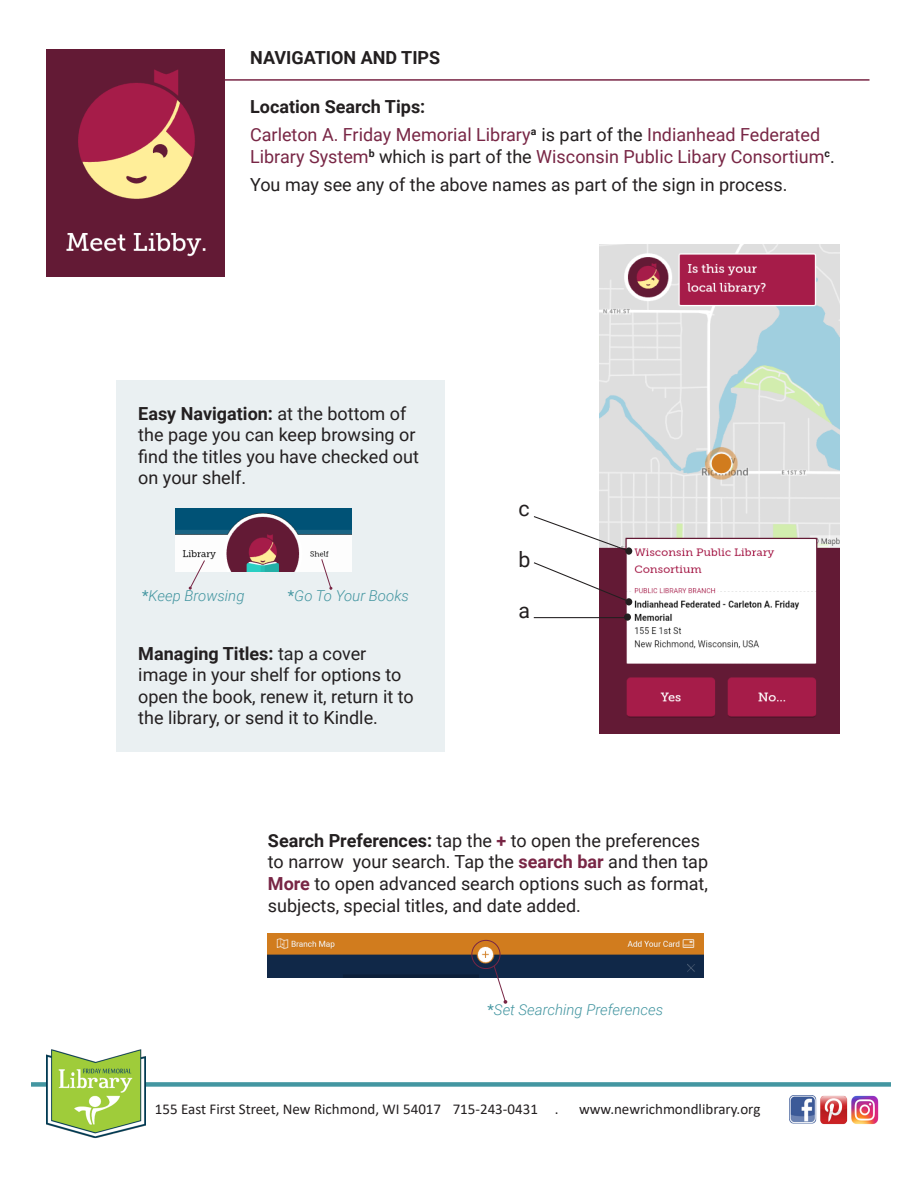
<style>
.page{position:relative;width:918px;height:1188px;background:#fff}
.page>*{position:absolute;margin:0;border:0;box-sizing:border-box;transform-origin:0 0}
.t1{font:21.3px "Roboto";color:#231f20}
.t2{font:18px/21.6px "Roboto";color:#231f20}
.t3{font:18px/21.6px "Roboto";color:#782645}
.t4{font:700 18px "Roboto";color:#231f20}
.t5{font:15px "Calibri";color:#231f20}
.t6{font:italic 300 15px "Roboto";color:#4496a1}
.s1{color:#231f20}
.s2{font-weight:700}
.s3{font-weight:400;font-style:normal}
.s4{font-weight:700;color:#782645}
</style>
<div class="page">
<div style="left:116px;top:381px;width:328px;height:371px;background:#eaf0f2"></div>
<img style="left:46px;top:50px;width:179px;height:227px">
<img style="left:176px;top:508px;width:176px;height:63px">
<svg style="left:189px;top:560px;width:17px;height:30px"></svg>
<svg style="left:321px;top:558px;width:11px;height:32px"></svg>
<img style="left:268px;top:934px;width:436px;height:44px">
<svg style="left:493px;top:965px;width:14px;height:39px"></svg>
<div style="left:471px;top:940px;width:29px;height:29px;border:1px solid #782645;border-radius:50%"></div>
<img style="left:600px;top:244px;width:240px;height:489px">
<svg style="left:533px;top:515px;width:99px;height:38px"></svg>
<svg style="left:534px;top:561px;width:98px;height:43px"></svg>
<hr style="left:534px;top:617px;width:97px;height:1px;background:#231f20">
<div style="left:624px;top:613px;width:7px;height:8px;background:#231f20;border-radius:50%"></div>
<div style="left:625px;top:598px;width:7px;height:7px;background:#231f20;border-radius:50%"></div>
<div style="left:625px;top:547px;width:7px;height:8px;background:#231f20;border-radius:50%"></div>
<hr style="left:225px;top:79px;width:645px;height:2px;background:#782645">
<div style="left:31px;top:1082px;width:860px;height:5px;background:#4396a1"></div>
<img style="left:46px;top:1049px;width:99px;height:90px">
<img style="left:790px;top:1096px;width:89px;height:28px">
<p class="t4" style="left:250px;top:45px;width:192px">NAVIGATION AND TIPS</p>
<p class="t4" style="left:250px;top:94px;width:177px">Location Search Tips:</p>
<p class="t3" style="left:250px;top:123px;width:586px">Carleton A. Friday Memorial Library<sup>a</sup> <span class="s1">is part of the</span> Indianhead Federated<br>Library System<sup>b</sup> <span class="s1">which is part of the</span> Wisconsin Public Libary Consortium<sup>c</sup><span class="s1">.</span></p>
<p class="t2" style="left:250px;top:173px;width:539px">You may see any of the above names as part of the sign in process.</p>
<p class="t2" style="left:138px;top:402px;width:282px"><span class="s2">Easy Navigation:</span> at the bottom of the page you can keep browsing or find the titles you have checked out on your shelf.</p>
<p class="t6" style="left:142px;top:585px;width:104px"><span class="s3">*</span>Keep Browsing</p>
<p class="t6" style="left:288px;top:585px;width:123px"><span class="s3">*</span>Go To Your Books</p>
<p class="t2" style="left:138px;top:642px;width:277px"><span class="s2">Managing Titles:</span> tap a cover image in your shelf for options to open the book, renew it, return it to the library, or send it to Kindle.</p>
<p class="t1" style="left:518px;top:494px;width:13px">c</p>
<p class="t1" style="left:518px;top:545px;width:13px">b</p>
<p class="t1" style="left:518px;top:596px;width:13px">a</p>
<p class="t2" style="left:268px;top:829px;width:442px"><span class="s2">Search Preferences:</span> tap the <span class="s4">+</span> to open the preferences to narrow your search. Tap the <span class="s4">search bar</span> and then tap <span class="s4">More</span> to open advanced search options such as format, subjects, special titles, and date added.</p>
<p class="t6" style="left:488px;top:999px;width:177px"><span class="s3">*</span>Set Searching Preferences</p>
<p class="t5" style="left:155px;top:1098px;width:405px">155 East First Street, New Richmond, WI 54017 715-243-0431 .</p>
<p class="t5" style="left:579px;top:1098px;width:183px">www.newrichmondlibrary.org</p>
</div>
